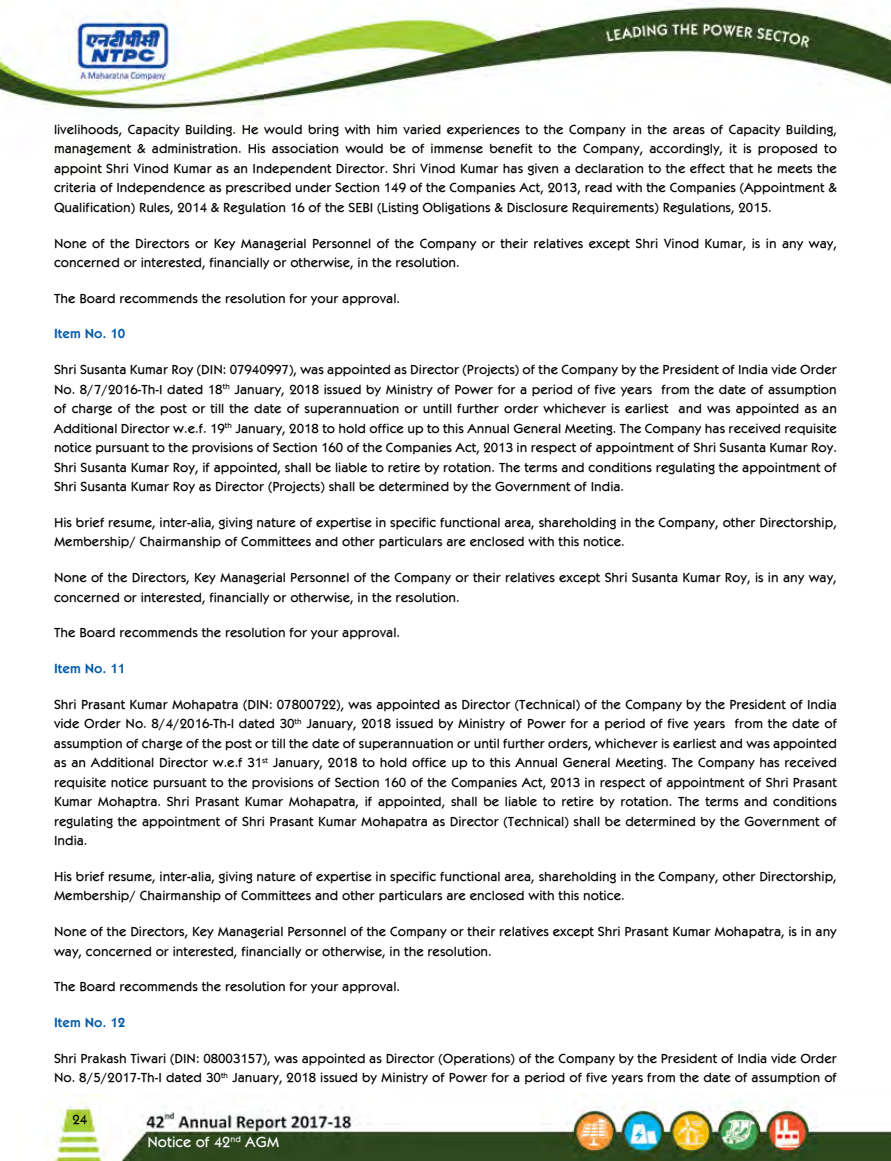
<style>
.page{position:relative;width:891px;height:1161px;background:#fff}
.page>*{position:absolute;margin:0;border:0;box-sizing:border-box;transform-origin:0 0}
.t1{font:15px "Kabob";color:#fff}
.t2{font:13.5px/19.5px "Kabob";color:#000}
.t3{font:700 13.5px "Kabob";color:#005baa}
</style>
<div class="page">
<img style="left:0;top:6px;width:891px;height:1155px">
<p class="t2" style="left:54px;top:119px;width:784px;text-align:justify">livelihoods, Capacity Building. He would bring with him varied experiences to the Company in the areas of Capacity Building, management &amp; administration. His association would be of immense benefit to the Company, accordingly, it is proposed to appoint Shri Vinod Kumar as an Independent Director. Shri Vinod Kumar has given a declaration to the effect that he meets the criteria of Independence as prescribed under Section 149 of the Companies Act, 2013, read with the Companies (Appointment &amp; Qualification) Rules, 2014 &amp; Regulation 16 of the SEBI (Listing Obligations &amp; Disclosure Requirements) Regulations, 2015.</p>
<p class="t2" style="left:54px;top:233px;width:785px">None of the Directors or Key Managerial Personnel of the Company or their relatives except Shri Vinod Kumar, is in any way, concerned or interested, financially or otherwise, in the resolution.</p>
<p class="t2" style="left:54px;top:288px;width:348px">The Board recommends the resolution for your approval.</p>
<p class="t3" style="left:54px;top:326px;width:73px">Item No. 10</p>
<p class="t2" style="left:54px;top:360px;width:785px;text-align:justify">Shri Susanta Kumar Roy (DIN: 07940997), was appointed as Director (Projects) of the Company by the President of India vide Order No. 8/7/2016-Th-I dated 18<sup>th</sup> January, 2018 issued by Ministry of Power for a period of five years from the date of assumption of charge of the post or till the date of superannuation or untill further order whichever is earliest and was appointed as an Additional Director w.e.f. 19<sup>th</sup> January, 2018 to hold office up to this Annual General Meeting. The Company has received requisite notice pursuant to the provisions of Section 160 of the Companies Act, 2013 in respect of appointment of Shri Susanta Kumar Roy.<br>Shri Susanta Kumar Roy, if appointed, shall be liable to retire by rotation. The terms and conditions regulating the appointment of Shri Susanta Kumar Roy as Director (Projects) shall be determined by the Government of India.</p>
<p class="t2" style="left:54px;top:512px;width:784px">His brief resume, inter-alia, giving nature of expertise in specific functional area, shareholding in the Company, other Directorship,<br>Membership/ Chairmanship of Committees and other particulars are enclosed with this notice.</p>
<p class="t2" style="left:54px;top:568px;width:784px">None of the Directors, Key Managerial Personnel of the Company or their relatives except Shri Susanta Kumar Roy, is in any way, concerned or interested, financially or otherwise, in the resolution.</p>
<p class="t2" style="left:54px;top:623px;width:348px">The Board recommends the resolution for your approval.</p>
<p class="t3" style="left:54px;top:661px;width:73px">Item No. 11</p>
<p class="t2" style="left:54px;top:694px;width:785px;text-align:justify">Shri Prasant Kumar Mohapatra (DIN: 07800722), was appointed as Director (Technical) of the Company by the President of India vide Order No. 8/4/2016-Th-I dated 30<sup>th</sup> January, 2018 issued by Ministry of Power for a period of five years from the date of assumption of charge of the post or till the date of superannuation or until further orders, whichever is earliest and was appointed as an Additional Director w.e.f 31<sup>st</sup> January, 2018 to hold office up to this Annual General Meeting. The Company has received requisite notice pursuant to the provisions of Section 160 of the Companies Act, 2013 in respect of appointment of Shri Prasant Kumar Mohaptra. Shri Prasant Kumar Mohapatra, if appointed, shall be liable to retire by rotation. The terms and conditions regulating the appointment of Shri Prasant Kumar Mohapatra as Director (Technical) shall be determined by the Government of India.</p>
<p class="t2" style="left:54px;top:866px;width:784px">His brief resume, inter-alia, giving nature of expertise in specific functional area, shareholding in the Company, other Directorship,<br>Membership/ Chairmanship of Committees and other particulars are enclosed with this notice.</p>
<p class="t2" style="left:54px;top:922px;width:784px">None of the Directors, Key Managerial Personnel of the Company or their relatives except Shri Prasant Kumar Mohapatra, is in any way, concerned or interested, financially or otherwise, in the resolution.</p>
<p class="t2" style="left:54px;top:977px;width:348px">The Board recommends the resolution for your approval.</p>
<p class="t3" style="left:54px;top:1015px;width:73px">Item No. 12</p>
<p class="t2" style="left:54px;top:1048px;width:785px">Shri Prakash Tiwari (DIN: 08003157), was appointed as Director (Operations) of the Company by the President of India vide Order<br>No. 8/5/2017-Th-I dated 30<sup>th</sup> January, 2018 issued by Ministry of Power for a period of five years from the date of assumption of</p>
<p class="t2" style="left:73px;top:1110px;width:16px">24</p>
<p class="t1" style="left:147px;top:1133px;width:133px">Notice of 42<sup>nd</sup> AGM</p>
</div>
